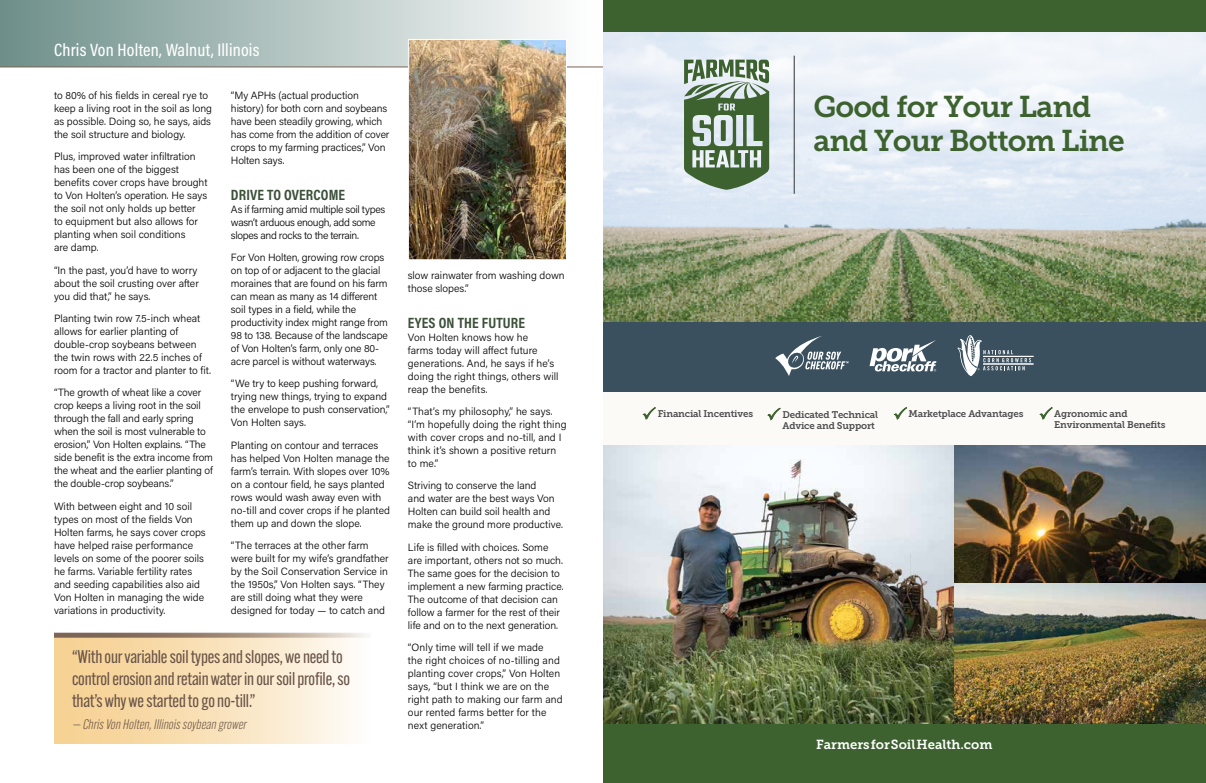
<style>
.page{position:relative;width:1206px;height:783px;background:#fff}
.page>*{position:absolute;margin:0;border:0;box-sizing:border-box;transform-origin:0 0}
.t1{font:29.9px/33.2px "Museo Slab 700";letter-spacing:-.03em;color:#3d622f}
.t2{font:18px/22px "Alternate Gothic ATF";letter-spacing:-.01em;color:#685347}
.t3{font:500 18px "Acumin Pro Cond";letter-spacing:.01em;color:#fff}
.t4{font:700 15px "Acumin Pro Cond";letter-spacing:.01em;color:#3b4f39}
.t5{font:italic 300 13.5px "Alternate Gothic ATF";color:#685347}
.t6{font:13.1px "Museo Slab 700";color:#fff}
.t7{font:300 10.5px/13px "Acumin Pro";color:#000}
.t8{font:300 10.5px/13px "Acumin Pro";letter-spacing:-.03em;color:#000}
.t9{font:9.7px/11px "Museo Slab 700";letter-spacing:-.02em;color:#4d4d4f}
</style>
<div class="page">
<div style="left:54px;top:634px;width:324px;height:110px;background:linear-gradient(to right,#f5cd88,#fefcf8)"></div>
<svg style="left:54px;top:633px;width:318px;height:5px;background:#ab9787"></svg>
<div style="left:0;top:0;width:603px;height:67px;background:linear-gradient(to right,#6d8f89,#fff)"></div>
<hr style="left:0;top:67px;width:603px;height:1px;background:#7c6456">
<img style="left:410px;top:41px;width:155px;height:217px">
<div style="left:408px;top:39px;width:159px;height:221px;border:1px solid #fff"></div>
<div style="left:603px;top:0;width:603px;height:783px;background:#fbfaf7"></div>
<img style="left:603px;top:445px;width:603px;height:280px">
<svg style="left:603px;top:31px;width:603px;height:197px"></svg>
<svg style="left:684px;top:60px;width:85px;height:130px;background:#819a80"></svg>
<hr style="left:794px;top:56px;width:1px;height:138px;background:#4d4d4f">
<svg style="left:603px;top:228px;width:603px;height:94px;background:#869269"></svg>
<div style="left:603px;top:0;width:603px;height:31px;background:#3d622f"></div>
<div style="left:603px;top:322px;width:603px;height:30px;background:#3a505e"></div>
<div style="left:603px;top:349px;width:603px;height:43px;background:#3a505e"></div>
<svg style="left:775px;top:336px;width:74px;height:40px"></svg>
<svg style="left:870px;top:340px;width:66px;height:31px"></svg>
<hr style="left:983px;top:356px;width:51px;height:1px;background:#fff">
<hr style="left:983px;top:364px;width:51px;height:1px;background:#fff">
<svg style="left:958px;top:335px;width:73px;height:41px"></svg>
<svg style="left:642px;top:407px;width:14px;height:13px"></svg>
<svg style="left:893px;top:407px;width:14px;height:13px"></svg>
<svg style="left:767px;top:407px;width:14px;height:14px"></svg>
<svg style="left:1039px;top:407px;width:14px;height:13px"></svg>
<div style="left:603px;top:725px;width:603px;height:58px;background:#3d622f"></div>
<h2 class="t3" style="left:54px;top:38px;width:207px">Chris Von Holten, Walnut, Illinois</h2>
<p class="t7" style="left:54px;top:88px;width:160px">to 80% of his fields in cereal rye to keep a living root in the soil as long as possible. Doing so, he says, aids the soil structure and biology.</p>
<p class="t7" style="left:54px;top:150px;width:155px">Plus, improved water infiltration has been one of the biggest benefits cover crops have brought to Von Holten’s operation. He says the soil not only holds up better<br>to equipment but also allows for planting when soil conditions<br>are damp.</p>
<p class="t7" style="left:54px;top:263px;width:146px">“In the past, you’d have to worry about the soil crusting over after you did that,” he says.</p>
<p class="t7" style="left:54px;top:311px;width:159px">Planting twin row 7.5-inch wheat allows for earlier planting of double-crop soybeans between the twin rows with 22.5 inches of room for a tractor and planter to fit.</p>
<p class="t7" style="left:54px;top:386px;width:161px">“The growth of wheat like a cover crop keeps a living root in the soil through the fall and early spring when the soil is most vulnerable to erosion,” Von Holten explains. “The side benefit is the extra income from the wheat and the earlier planting of the double-crop soybeans.”</p>
<p class="t7" style="left:54px;top:499px;width:153px">With between eight and 10 soil types on most of the fields Von<br>Holten farms, he says cover crops have helped raise performance levels on some of the poorer soils he farms. Variable fertility rates and seeding capabilities also aid<br>Von Holten in managing the wide variations in productivity.</p>
<p class="t7" style="left:231px;top:88px;width:160px">“My APHs (actual production history) for both corn and soybeans have been steadily growing, which has come from the addition of cover crops to my farming practices,” Von<br>Holten says.</p>
<h3 class="t4" style="left:231px;top:185px;width:116px">DRIVE TO OVERCOME</h3>
<p class="t8" style="left:231px;top:202px;width:156px">As if farming amid multiple soil types wasn’t arduous enough, add some slopes and rocks to the terrain.</p>
<p class="t7" style="left:231px;top:250px;width:159px">For Von Holten, growing row crops on top of or adjacent to the glacial moraines that are found on his farm can mean as many as 14 different soil types in a field, while the productivity index might range from 98 to 138. Because of the landscape of Von Holten’s farm, only one 80- acre parcel is without waterways.</p>
<p class="t7" style="left:231px;top:377px;width:160px">“We try to keep pushing forward, trying new things, trying to expand the envelope to push conservation,”<br>Von Holten says.</p>
<p class="t7" style="left:231px;top:438px;width:161px">Planting on contour and terraces has helped Von Holten manage the farm’s terrain. With slopes over 10% on a contour field, he says planted rows would wash away even with no-till and cover crops if he planted them up and down the slope.</p>
<p class="t7" style="left:231px;top:539px;width:159px">“The terraces at the other farm were built for my wife’s grandfather by the Soil Conservation Service in the 1950s,” Von Holten says. “They are still doing what they were designed for today — to catch and</p>
<h2 class="t2" style="left:72px;top:646px;width:280px">“With our variable soil types and slopes, we need to control erosion and retain water in our soil profile, so that’s why we started to go no-till.”</h2>
<p class="t5" style="left:72px;top:716px;width:179px">— ChrisVonHolten,Illinoissoybeangrower</p>
<p class="t7" style="left:408px;top:268px;width:158px">slow rainwater from washing down those slopes.”</p>
<h3 class="t4" style="left:408px;top:313px;width:119px">EYES ON THE FUTURE</h3>
<p class="t7" style="left:408px;top:330px;width:152px">Von Holten knows how he<br>farms today will affect future generations. And, he says if he’s doing the right things, others will reap the benefits.</p>
<p class="t7" style="left:408px;top:404px;width:160px">“That’s my philosophy,” he says. “I’m hopefully doing the right thing with cover crops and no-till, and I think it’s shown a positive return to me.”</p>
<p class="t7" style="left:408px;top:479px;width:157px">Striving to conserve the land<br>and water are the best ways Von<br>Holten can build soil health and make the ground more productive.</p>
<p class="t7" style="left:408px;top:540px;width:157px">Life is filled with choices. Some are important, others not so much.<br>The same goes for the decision to implement a new farming practice.<br>The outcome of that decision can follow a farmer for the rest of their life and on to the next generation.</p>
<p class="t7" style="left:408px;top:640px;width:156px">“Only time will tell if we made<br>the right choices of no-tilling and planting cover crops,” Von Holten says, “but I think we are on the right path to making our farm and our rented farms better for the next generation.”</p>
<h1 class="t1" style="left:813px;top:91px;width:313px">Good for Your Land and Your Bottom Line</h1>
<p class="t9" style="left:658px;top:408px;width:97px">Financial Incentives</p>
<p class="t9" style="left:783px;top:409px;width:97px">Dedicated Technical</p>
<p class="t9" style="left:909px;top:408px;width:116px">Marketplace Advantages</p>
<p class="t9" style="left:783px;top:420px;width:94px">Advice and Support</p>
<p class="t9" style="left:1054px;top:408px;width:113px">Agronomic and<br>Environmental Benefits</p>
<p class="t6" style="left:816px;top:738px;width:178px">FarmersforSoilHealth.com</p>
</div>
